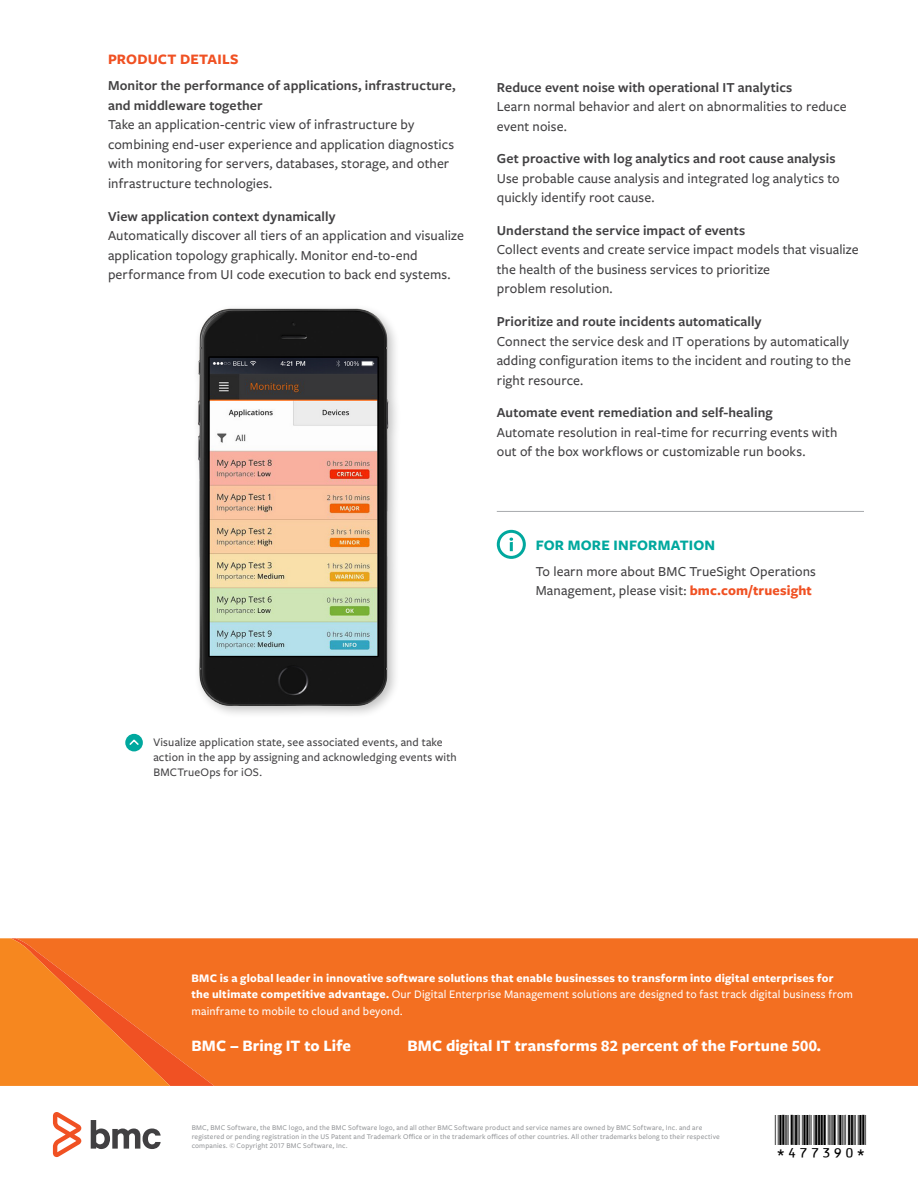
<style>
.page{position:relative;width:918px;height:1188px;background:#fff}
.page>*{position:absolute;margin:0;border:0;box-sizing:border-box;transform-origin:0 0}
.t1{font:30px "BC39 HI Tall HR";color:#000}
.t2{font:700 16.5px "Freight Sans Pro";letter-spacing:.005em;color:#fff}
.t3{font:700 15px "Freight Sans Pro";letter-spacing:.01em;color:#00a89e}
.t4{font:700 15px "Freight Sans Pro";letter-spacing:.01em;color:#f05123}
.t5{font:500 14.25px/19.5px "Freight Sans Pro";letter-spacing:.01em;color:#414042}
.t6{font:600 14.25px "Freight Sans Pro";letter-spacing:.01em;color:#414042}
.t7{font:600 14.25px/19.5px "Freight Sans Pro";letter-spacing:.01em;color:#424142}
.t8{font:700 12px/16.5px "Freight Sans Pro";letter-spacing:.015em;color:#fff}
.t9{font:500 12px/16.5px "Freight Sans Pro";letter-spacing:.015em;color:#fff}
.t10{font:500 12px/15px "Freight Sans Pro";letter-spacing:.015em;color:#414042}
.t11{font:500 7.5px/9px "Freight Sans Pro";letter-spacing:.02em;color:#939598}
.s1{font-weight:700;color:#f05123}
.s2{font-weight:500}
</style>
<div class="page">
<svg style="left:91px;top:1120px;width:70px;height:29px"></svg>
<svg style="left:53px;top:1112px;width:28px;height:45px"></svg>
<div style="left:214px;top:938px;width:704px;height:148px;background:#f36f21"></div>
<svg style="left:0;top:938px;width:214px;height:148px;background:#f47621"></svg>
<div style="left:497px;top:530px;width:29px;height:29px;border:3px solid #00a89e;border-radius:50%"></div>
<svg style="left:510px;top:538px;width:3px;height:13px"></svg>
<hr style="left:497px;top:511px;width:367px;height:1px;background:#a8aaad">
<div style="left:125px;top:734px;width:18px;height:17px;background:#00a89e;border-radius:50%"></div>
<svg style="left:129px;top:739px;width:10px;height:6px"></svg>
<img style="left:197px;top:308px;width:200px;height:403px">
<p class="t4" style="left:108px;top:49px;width:132px">PRODUCT DETAILS</p>
<p class="t7" style="left:108px;top:76px;width:349px">Monitor the performance of applications, infrastructure, and middleware together</p>
<p class="t5" style="left:108px;top:115px;width:348px">Take an application-centric view of infrastructure by combining end-user experience and application diagnostics with monitoring for servers, databases, storage, and other infrastructure technologies.</p>
<p class="t6" style="left:108px;top:206px;width:229px">View application context dynamically</p>
<p class="t5" style="left:108px;top:225px;width:357px">Automatically discover all tiers of an application and visualize application topology graphically. Monitor end-to-end performance from UI code execution to back end systems.</p>
<p class="t6" style="left:497px;top:77px;width:297px">Reduce event noise with operational IT analytics</p>
<p class="t5" style="left:497px;top:96px;width:351px">Learn normal behavior and alert on abnormalities to reduce event noise.</p>
<p class="t6" style="left:497px;top:149px;width:340px">Get proactive with log analytics and root cause analysis</p>
<p class="t5" style="left:497px;top:168px;width:344px">Use probable cause analysis and integrated log analytics to quickly identify root cause.</p>
<p class="t6" style="left:497px;top:221px;width:250px">Understand the service impact of events</p>
<p class="t5" style="left:497px;top:240px;width:363px">Collect events and create service impact models that visualize the health of the business services to prioritize<br>problem resolution.</p>
<p class="t6" style="left:497px;top:312px;width:266px">Prioritize and route incidents automatically</p>
<p class="t5" style="left:497px;top:331px;width:356px">Connect the service desk and IT operations by automatically adding configuration items to the incident and routing to the right resource.</p>
<p class="t6" style="left:497px;top:403px;width:277px">Automate event remediation and self-healing</p>
<p class="t5" style="left:497px;top:422px;width:342px">Automate resolution in real-time for recurring events with out of the box workflows or customizable run books.</p>
<p class="t3" style="left:536px;top:535px;width:181px">FOR MORE INFORMATION</p>
<p class="t5" style="left:536px;top:561px;width:282px">To learn more about BMC TrueSight Operations<br>Management, please visit: <span class="s1">bmc.com/truesight</span></p>
<p class="t10" style="left:153px;top:735px;width:305px">Visualize application state, see associated events, and take action in the app by assigning and acknowledging events with<br>BMCTrueOps for iOS.</p>
<p class="t8" style="left:191px;top:969px;width:663px">BMC is a global leader in innovative software solutions that enable businesses to transform into digital enterprises for the ultimate competitive advantage. <span class="s2">Our Digital Enterprise Management solutions are designed to fast track digital business from mainframe to mobile to cloud and beyond.</span></p>
<p class="t2" style="left:191px;top:1034px;width:161px">BMC – Bring IT to Life</p>
<p class="t2" style="left:407px;top:1034px;width:415px">BMC digital IT transforms 82 percent of the Fortune 500.</p>
<p class="t9" style="left:216px;top:971px;width:581px">advantage. We have worked with thousands of leading companies to create and deliver powerful IT management services. From mainframe to cloud to mobile, we pair high-speed digital innovation with robust IT industrialization—</p>
<p class="t8" style="left:216px;top:1044px;width:123px">BMC – Bring IT to Life.</p>
<p class="t11" style="left:192px;top:1123px;width:530px">BMC, BMC Software, the BMC logo, and the BMC Software logo, and all other BMC Software product and service names are owned by BMC Software, Inc. and are registered or pending registration in the US Patent and Trademark Office or in the trademark offices of other countries. All other trademarks belong to their respective companies. © Copyright 2017 BMC Software, Inc.</p>
<h1 class="t1" style="left:775px;top:1107px;width:93px">*477390*</h1>
</div>
